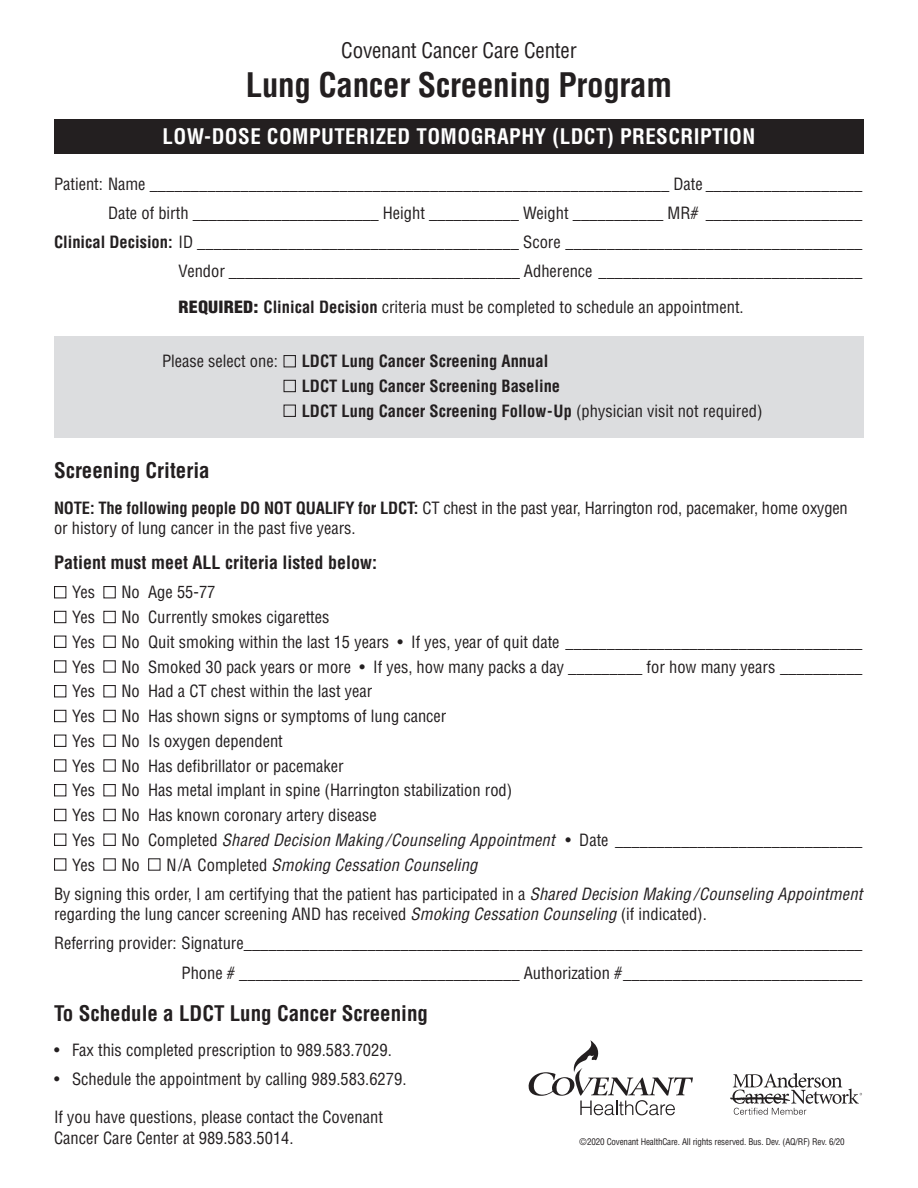
<style>
.page{position:relative;width:918px;height:1188px;background:#fff}
.page>*{position:absolute;margin:0;border:0;box-sizing:border-box;transform-origin:0 0}
.Body{font:700 condensed 33px "Helvetica";letter-spacing:-.01em;color:#231f20}
.Subhead{font:700 condensed 21px "Helvetica";color:#231f20}
.Head{font:700 condensed 21px "Helvetica";letter-spacing:.02em;color:#fff}
.t1{font:condensed 21px "Helvetica";letter-spacing:-.01em;color:#231f20}
.Sub_Sub{font:700 condensed 18px "Helvetica";color:#231f20}
.Body-2{font:condensed 16.5px/20.2px "Helvetica";color:#231f20}
.Body-3{font:700 condensed 16.5px "Helvetica";color:#231f20}
.Body-4{font:italic condensed 16.5px "Helvetica";letter-spacing:.01em;color:#231f20}
.t2{font:condensed 9px "Helvetica";letter-spacing:-.015em;color:#231f20}
.s1{font-weight:700}
.s2{font-weight:900}
.s3{font-weight:400}
.s4{font-style:italic}
.s5{font-style:normal}
</style>
<div class="page">
<div style="left:54px;top:336px;width:810px;height:101px;background:#dcdddf"></div>
<div style="left:54px;top:119px;width:810px;height:35px;background:#231f20"></div>
<div style="left:284px;top:355px;width:12px;height:12px;border:1px solid #231f20"></div>
<div style="left:284px;top:380px;width:12px;height:12px;border:1px solid #231f20"></div>
<div style="left:284px;top:405px;width:12px;height:12px;border:1px solid #231f20"></div>
<div style="left:54px;top:586px;width:12px;height:12px;border:1px solid #231f20"></div>
<div style="left:103px;top:586px;width:13px;height:12px;border:1px solid #231f20"></div>
<div style="left:54px;top:611px;width:12px;height:12px;border:1px solid #231f20"></div>
<div style="left:103px;top:611px;width:13px;height:12px;border:1px solid #231f20"></div>
<div style="left:54px;top:636px;width:12px;height:12px;border:1px solid #231f20"></div>
<div style="left:103px;top:636px;width:13px;height:12px;border:1px solid #231f20"></div>
<div style="left:54px;top:660px;width:12px;height:13px;border:1px solid #231f20"></div>
<div style="left:103px;top:660px;width:13px;height:13px;border:1px solid #231f20"></div>
<div style="left:54px;top:685px;width:12px;height:12px;border:1px solid #231f20"></div>
<div style="left:103px;top:685px;width:13px;height:12px;border:1px solid #231f20"></div>
<div style="left:54px;top:710px;width:12px;height:12px;border:1px solid #231f20"></div>
<div style="left:103px;top:710px;width:13px;height:12px;border:1px solid #231f20"></div>
<div style="left:54px;top:735px;width:12px;height:12px;border:1px solid #231f20"></div>
<div style="left:103px;top:735px;width:13px;height:12px;border:1px solid #231f20"></div>
<div style="left:54px;top:759px;width:12px;height:13px;border:1px solid #231f20"></div>
<div style="left:103px;top:759px;width:13px;height:13px;border:1px solid #231f20"></div>
<div style="left:54px;top:784px;width:12px;height:12px;border:1px solid #231f20"></div>
<div style="left:103px;top:784px;width:13px;height:12px;border:1px solid #231f20"></div>
<div style="left:54px;top:809px;width:12px;height:12px;border:1px solid #231f20"></div>
<div style="left:103px;top:809px;width:13px;height:12px;border:1px solid #231f20"></div>
<div style="left:54px;top:834px;width:12px;height:12px;border:1px solid #231f20"></div>
<div style="left:103px;top:834px;width:13px;height:12px;border:1px solid #231f20"></div>
<div style="left:54px;top:858px;width:12px;height:13px;border:1px solid #231f20"></div>
<div style="left:103px;top:858px;width:13px;height:13px;border:1px solid #231f20"></div>
<div style="left:148px;top:858px;width:13px;height:13px;border:1px solid #231f20"></div>
<svg style="left:730px;top:1073px;width:132px;height:42px"></svg>
<svg style="left:529px;top:1040px;width:164px;height:75px"></svg>
<p class="t1" style="left:341px;top:37px;width:237px">Covenant Cancer Care Center</p>
<p class="Body" style="left:246px;top:65px;width:428px">Lung Cancer Screening Program</p>
<p class="Head" style="left:163px;top:124px;width:594px">LOW-DOSE COMPUTERIZED TOMOGRAPHY (LDCT) PRESCRIPTION</p>
<p class="Body-2" style="left:54px;top:173px;width:810px">Patient: Name _______________________________________________________________ Date ___________________</p>
<p class="Body-2" style="left:108px;top:203px;width:756px">Date of birth _______________________ Height ___________ Weight ___________ MR# ___________________</p>
<p class="Body-2" style="left:54px;top:232px;width:810px"><span class="s1">Clinical Decision:</span> ID _______________________________________ Score ____________________________________</p>
<p class="Body-2" style="left:178px;top:261px;width:685px">Vendor ____________________________________ Adherence ________________________________</p>
<p class="Body-2" style="left:178px;top:296px;width:567px"><span class="s2">REQUIRED:</span> <span class="s1">Clinical Decision</span> criteria must be completed to schedule an appointment.</p>
<p class="Body-2" style="left:162px;top:351px;width:117px">Please select one:</p>
<p class="Body-3" style="left:302px;top:351px;width:248px">LDCT Lung Cancer Screening Annual</p>
<p class="Body-3" style="left:302px;top:376px;width:260px">LDCT Lung Cancer Screening Baseline</p>
<p class="Body-3" style="left:302px;top:401px;width:462px">LDCT Lung Cancer Screening Follow-Up <span class="s3">(physician visit not required)</span></p>
<p class="Subhead" style="left:54px;top:458px;width:157px">Screening Criteria</p>
<p class="Body-2" style="left:54px;top:497px;width:795px"><span class="s1">NOTE: The following people DO NOT QUALIFY for LDCT:</span> CT chest in the past year, Harrington rod, pacemaker, home oxygen or history of lung cancer in the past five years.</p>
<p class="Sub_Sub" style="left:54px;top:552px;width:325px">Patient must meet ALL criteria listed below:</p>
<p class="Body-2" style="left:72px;top:582px;width:24px">Yes</p>
<p class="Body-2" style="left:122px;top:582px;width:95px">No Age 55-77</p>
<p class="Body-2" style="left:72px;top:607px;width:24px">Yes</p>
<p class="Body-2" style="left:122px;top:607px;width:209px">No Currently smokes cigarettes</p>
<p class="Body-2" style="left:72px;top:632px;width:24px">Yes</p>
<p class="Body-2" style="left:122px;top:632px;width:742px">No Quit smoking within the last 15 years • If yes, year of quit date ____________________________________</p>
<p class="Body-2" style="left:72px;top:656px;width:24px">Yes</p>
<p class="Body-2" style="left:122px;top:656px;width:742px">No Smoked 30 pack years or more • If yes, how many packs a day _________ for how many years __________</p>
<p class="Body-2" style="left:72px;top:681px;width:24px">Yes</p>
<p class="Body-2" style="left:122px;top:681px;width:252px">No Had a CT chest within the last year</p>
<p class="Body-2" style="left:72px;top:706px;width:24px">Yes</p>
<p class="Body-2" style="left:122px;top:706px;width:326px">No Has shown signs or symptoms of lung cancer</p>
<p class="Body-2" style="left:72px;top:731px;width:24px">Yes</p>
<p class="Body-2" style="left:122px;top:731px;width:163px">No Is oxygen dependent</p>
<p class="Body-2" style="left:72px;top:755px;width:24px">Yes</p>
<p class="Body-2" style="left:122px;top:755px;width:224px">No Has defibrillator or pacemaker</p>
<p class="Body-2" style="left:72px;top:780px;width:24px">Yes</p>
<p class="Body-2" style="left:122px;top:780px;width:392px">No Has metal implant in spine (Harrington stabilization rod)</p>
<p class="Body-2" style="left:72px;top:805px;width:24px">Yes</p>
<p class="Body-2" style="left:122px;top:805px;width:257px">No Has known coronary artery disease</p>
<p class="Body-2" style="left:72px;top:830px;width:24px">Yes</p>
<p class="Body-2" style="left:122px;top:830px;width:742px">No Completed <span class="s4">Shared Decision Making /Counseling Appointment</span> • Date ______________________________</p>
<p class="Body-2" style="left:72px;top:854px;width:24px">Yes</p>
<p class="Body-2" style="left:122px;top:854px;width:20px">No</p>
<p class="Body-4" style="left:166px;top:854px;width:313px"><span class="s5">N/A Completed</span> Smoking Cessation Counseling</p>
<p class="Body-2" style="left:54px;top:884px;width:810px">By signing this order, I am certifying that the patient has participated in a <span class="s4">Shared Decision Making /Counseling Appointment </span>regarding the lung cancer screening AND has received <span class="s4">Smoking Cessation Counseling</span> (if indicated).</p>
<p class="Body-2" style="left:54px;top:933px;width:810px">Referring provider: Signature___________________________________________________________________________</p>
<p class="Body-2" style="left:181px;top:962px;width:683px">Phone # __________________________________ Authorization #_____________________________</p>
<p class="Subhead" style="left:54px;top:1000px;width:376px">To Schedule a LDCT Lung Cancer Screening</p>
<p class="Body-2" style="left:54px;top:1040px;width:339px">• Fax this completed prescription to 989.583.7029.</p>
<p class="Body-2" style="left:54px;top:1069px;width:354px">• Schedule the appointment by calling 989.583.6279.</p>
<p class="Body-2" style="left:54px;top:1107px;width:330px">If you have questions, please contact the Covenant<br>Cancer Care Center at 989.583.5014.</p>
<p class="t2" style="left:580px;top:1136px;width:267px">©2020 Covenant HealthCare. All rights reserved. Bus. Dev. (AQ/RF) Rev. 6/20</p>
</div>
